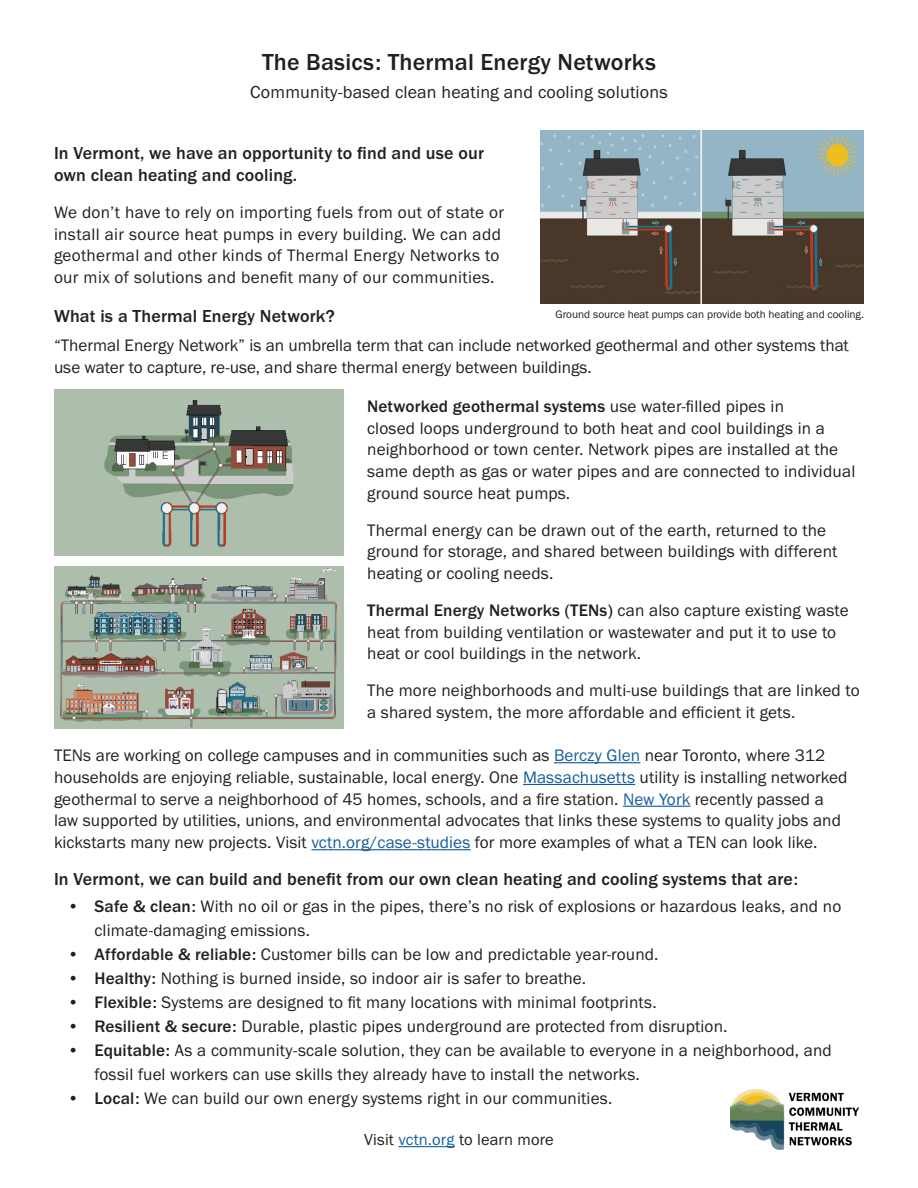
<style>
.page{position:relative;width:918px;height:1188px;background:#fff}
.page>*{position:absolute;margin:0;border:0;box-sizing:border-box;transform-origin:0 0}
.t1{font:500 24px "Franklin Gothic URW";letter-spacing:.01em;color:#231f20}
.t2{font:500 18px/21.8px "Franklin Gothic URW";letter-spacing:.01em;color:#231f20}
.t3{font:18px "Franklin Gothic URW Boo";letter-spacing:.01em;color:#231f20}
.t4{font:17.25px/21.8px "Franklin Gothic URW Boo";letter-spacing:.01em;color:#231f20}
.t5{font:16.5px "Franklin Gothic URW Boo";letter-spacing:.01em;color:#231f20}
.t6{font:11.25px "Franklin Gothic URW Boo";color:#231f20}
.s1{font-family:"Franklin Gothic URW";font-weight:500}
.s2{color:#175d9e}
</style>
<div class="page">
<hr style="left:398px;top:1146px;width:57px;height:1px;background:#175d9e">
<hr style="left:554px;top:762px;width:86px;height:1px;background:#175d9e">
<hr style="left:523px;top:784px;width:112px;height:1px;background:#175d9e">
<hr style="left:623px;top:806px;width:67px;height:1px;background:#175d9e">
<hr style="left:311px;top:849px;width:160px;height:1px;background:#175d9e">
<img style="left:540px;top:131px;width:324px;height:172px">
<img style="left:730px;top:1089px;width:129px;height:61px">
<img style="left:54px;top:389px;width:289px;height:166px">
<img style="left:54px;top:567px;width:289px;height:161px">
<p class="t1" style="left:262px;top:47px;width:395px">The Basics: Thermal Energy Networks</p>
<p class="t3" style="left:250px;top:81px;width:419px">Community-based clean heating and cooling solutions</p>
<p class="t2" style="left:54px;top:142px;width:432px">In Vermont, we have an opportunity to find and use our own clean heating and cooling.</p>
<p class="t4" style="left:54px;top:201px;width:452px">We don’t have to rely on importing fuels from out of state or install air source heat pumps in every building. We can add geothermal and other kinds of Thermal Energy Networks to our mix of solutions and benefit many of our communities.</p>
<p class="t2" style="left:54px;top:305px;width:282px">What is a Thermal Energy Network?</p>
<p class="t6" style="left:555px;top:307px;width:310px">Ground source heat pumps can provide both heating and cooling.</p>
<p class="t4" style="left:54px;top:334px;width:796px">“Thermal Energy Network” is an umbrella term that can include networked geothermal and other systems that use water to capture, re-use, and share thermal energy between buildings.</p>
<p class="t4" style="left:367px;top:395px;width:490px"><span class="s1">Networked geothermal systems</span> use water-filled pipes in<br>closed loops underground to both heat and cool buildings in a neighborhood or town center. Network pipes are installed at the same depth as gas or water pipes and are connected to individual ground source heat pumps.</p>
<p class="t4" style="left:367px;top:519px;width:472px">Thermal energy can be drawn out of the earth, returned to the ground for storage, and shared between buildings with different heating or cooling needs.</p>
<p class="t4" style="left:367px;top:599px;width:483px"><span class="s1">Thermal Energy Networks (TENs)</span> can also capture existing waste heat from building ventilation or wastewater and put it to use to heat or cool buildings in the network.</p>
<p class="t4" style="left:367px;top:679px;width:494px">The more neighborhoods and multi-use buildings that are linked to a shared system, the more affordable and efficient it gets.</p>
<p class="t4" style="left:54px;top:744px;width:795px">TENs are working on college campuses and in communities such as <span class="s2">Berczy Glen</span> near Toronto, where 312 households are enjoying reliable, sustainable, local energy. One <span class="s2">Massachusetts</span> utility is installing networked geothermal to serve a neighborhood of 45 homes, schools, and a fire station. <span class="s2">New York</span> recently passed a law supported by utilities, unions, and environmental advocates that links these systems to quality jobs and kickstarts many new projects. Visit <span class="s2">vctn.org/case-studies</span> for more examples of what a TEN can look like.</p>
<p class="t2" style="left:54px;top:867px;width:746px">In Vermont, we can build and benefit from our own clean heating and cooling systems that are:</p>
<p class="t4" style="left:94px;top:894px;width:748px;line-height:24px;text-indent:-27px"><span class="s1">• Safe &amp; clean:</span> With no oil or gas in the pipes, there’s no risk of explosions or hazardous leaks, and no climate-damaging emissions.</p>
<p class="t4" style="left:68px;top:943px;width:593px"><span class="s1">• Affordable &amp; reliable:</span> Customer bills can be low and predictable year-round.</p>
<p class="t4" style="left:68px;top:967px;width:520px"><span class="s1">• Healthy:</span> Nothing is burned inside, so indoor air is safer to breathe.</p>
<p class="t4" style="left:68px;top:991px;width:591px"><span class="s1">• Flexible:</span> Systems are designed to fit many locations with minimal footprints.</p>
<p class="t4" style="left:68px;top:1015px;width:661px"><span class="s1">• Resilient &amp; secure:</span> Durable, plastic pipes underground are protected from disruption.</p>
<p class="t4" style="left:94px;top:1038px;width:739px;line-height:24px;text-indent:-27px"><span class="s1">• Equitable:</span> As a community-scale solution, they can be available to everyone in a neighborhood, and fossil fuel workers can use skills they already have to install the networks.</p>
<p class="t4" style="left:68px;top:1087px;width:546px"><span class="s1">• Local:</span> We can build our own energy systems right in our communities.</p>
<p class="t5" style="left:364px;top:1129px;width:191px">Visit <span class="s2">vctn.org</span> to learn more</p>
</div>
